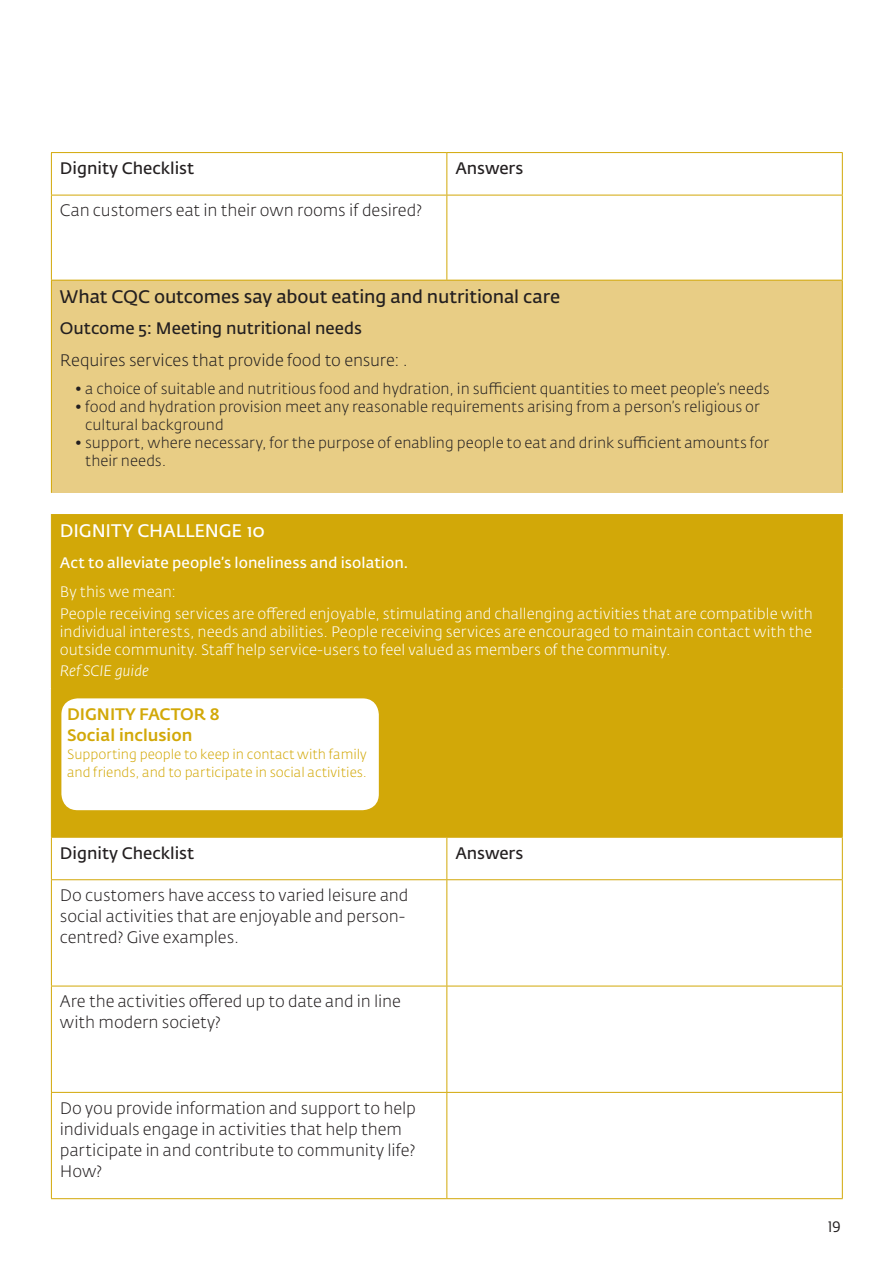
<style>
.page{position:relative;width:893px;height:1263px;background:#fff}
.page>*{position:absolute;margin:0;border:0;box-sizing:border-box;transform-origin:0 0}
.t1{font:600 18px "Manchester CC";letter-spacing:-.005em;color:#231f20}
.t2{font:600 18px "Manchester CC";letter-spacing:-.005em;color:#fff}
.t3{font:300 16.5px/21px "Manchester CC";letter-spacing:-.005em;color:#231f20}
.t4{font:600 16.5px "Manchester CC";color:#231f20}
.t5{font:500 16.5px/21px "Manchester CC";color:#d2a808}
.t6{font:300 15px/18px "Manchester CC";color:#231f20}
.t7{font:300 15px/22.2px "Manchester CC";color:#fff}
.t8{font:600 15px "Manchester CC";letter-spacing:.005em;color:#fff}
.t9{font:italic 300 15px "Manchester CC";color:#fff}
.t10{font:15px "Manchester CC Book";color:#231f20}
.t11{font:300 13.5px/18px "Manchester CC";color:#d2a808}
</style>
<div class="page">
<div style="left:51px;top:280px;width:791px;height:213px;background:#e8cd85"></div>
<div style="left:52px;top:514px;width:790px;height:323px;background:#d2a808"></div>
<hr style="left:51px;top:153px;width:1px;height:42px;background:#d2a808">
<hr style="left:446px;top:153px;width:1px;height:42px;background:#d2a808">
<hr style="left:842px;top:153px;width:1px;height:42px;background:#d2a808">
<hr style="left:51px;top:195px;width:1px;height:85px;background:#d2a808">
<hr style="left:446px;top:195px;width:1px;height:85px;background:#d2a808">
<hr style="left:842px;top:195px;width:1px;height:85px;background:#d2a808">
<hr style="left:51px;top:280px;width:1px;height:213px;background:#d2a808">
<hr style="left:842px;top:280px;width:1px;height:213px;background:#d2a808">
<hr style="left:51px;top:514px;width:1px;height:174px;background:#d2a808">
<hr style="left:842px;top:514px;width:1px;height:174px;background:#d2a808">
<hr style="left:51px;top:689px;width:1px;height:148px;background:#d2a808">
<hr style="left:446px;top:689px;width:1px;height:148px;background:#d2a808">
<hr style="left:842px;top:689px;width:1px;height:148px;background:#d2a808">
<hr style="left:51px;top:837px;width:1px;height:42px;background:#d2a808">
<hr style="left:446px;top:837px;width:1px;height:42px;background:#d2a808">
<hr style="left:842px;top:837px;width:1px;height:42px;background:#d2a808">
<hr style="left:51px;top:880px;width:1px;height:106px;background:#d2a808">
<hr style="left:446px;top:880px;width:1px;height:106px;background:#d2a808">
<hr style="left:842px;top:880px;width:1px;height:106px;background:#d2a808">
<hr style="left:51px;top:986px;width:1px;height:106px;background:#d2a808">
<hr style="left:446px;top:986px;width:1px;height:106px;background:#d2a808">
<hr style="left:842px;top:986px;width:1px;height:106px;background:#d2a808">
<hr style="left:51px;top:1093px;width:1px;height:105px;background:#d2a808">
<hr style="left:446px;top:1093px;width:1px;height:105px;background:#d2a808">
<hr style="left:842px;top:1093px;width:1px;height:105px;background:#d2a808">
<hr style="left:51px;top:152px;width:396px;height:1px;background:#d2a808">
<hr style="left:51px;top:195px;width:396px;height:1px;background:#d2a808">
<hr style="left:51px;top:280px;width:396px;height:1px;background:#d2a808">
<hr style="left:51px;top:688px;width:396px;height:1px;background:#d2a808">
<hr style="left:51px;top:837px;width:396px;height:1px;background:#d2a808">
<hr style="left:51px;top:879px;width:396px;height:1px;background:#d2a808">
<hr style="left:51px;top:986px;width:396px;height:1px;background:#d2a808">
<hr style="left:51px;top:1092px;width:396px;height:1px;background:#d2a808">
<hr style="left:51px;top:1198px;width:396px;height:1px;background:#d2a808">
<hr style="left:447px;top:152px;width:396px;height:1px;background:#d2a808">
<hr style="left:447px;top:195px;width:396px;height:1px;background:#d2a808">
<hr style="left:447px;top:280px;width:396px;height:1px;background:#d2a808">
<hr style="left:447px;top:688px;width:396px;height:1px;background:#d2a808">
<hr style="left:447px;top:837px;width:396px;height:1px;background:#d2a808">
<hr style="left:447px;top:879px;width:396px;height:1px;background:#d2a808">
<hr style="left:447px;top:986px;width:396px;height:1px;background:#d2a808">
<hr style="left:447px;top:1092px;width:396px;height:1px;background:#d2a808">
<hr style="left:447px;top:1198px;width:396px;height:1px;background:#d2a808">
<div style="left:61px;top:698px;width:319px;height:113px;background:#fff;border-radius:17px"></div>
<div style="left:60px;top:697px;width:320px;height:115px;border:2px solid #d2a808;border-radius:17px"></div>
<p class="t4" style="left:60px;top:158px;width:136px">Dignity Checklist</p>
<p class="t4" style="left:455px;top:158px;width:69px">Answers</p>
<p class="t3" style="left:60px;top:200px;width:364px">Can customers eat in their own rooms if desired?</p>
<p class="t1" style="left:60px;top:285px;width:502px">What CQC outcomes say about eating and nutritional care</p>
<p class="t4" style="left:60px;top:318px;width:304px">Outcome 5: Meeting nutritional needs</p>
<p class="t3" style="left:60px;top:350px;width:349px">Requires services that provide food to ensure: .</p>
<p class="t6" style="left:75px;top:380px;width:696px">• a choice of suitable and nutritious food and hydration, in sufficient quantities to meet people’s needs</p>
<p class="t6" style="left:85px;top:398px;width:676px;text-indent:-10px">• food and hydration provision meet any reasonable requirements arising from a person’s religious or cultural background</p>
<p class="t6" style="left:85px;top:434px;width:685px;text-indent:-10px">• support, where necessary, for the purpose of enabling people to eat and drink sufficient amounts for their needs.</p>
<p class="t2" style="left:60px;top:519px;width:207px">DIGNITY CHALLENGE 10</p>
<p class="t8" style="left:60px;top:554px;width:350px">Act to alleviate people’s loneliness and isolation.</p>
<p class="t7" style="left:60px;top:580px;width:754px">By this we mean:<br>People receiving services are offered enjoyable, stimulating and challenging activities that are compatible with</p>
<p class="t7" style="left:60px;top:623px;width:754px;line-height:18px">individual interests, needs and abilities. People receiving services are encouraged to maintain contact with the outside community. Staff help service-users to feel valued as members of the community.</p>
<p class="t9" style="left:60px;top:661px;width:90px">Ref SCIE guide</p>
<p class="t5" style="left:67px;top:703px;width:154px">DIGNITY FACTOR 8<br>Social inclusion</p>
<p class="t11" style="left:67px;top:745px;width:301px">Supporting people to keep in contact with family and friends, and to participate in social activities.</p>
<p class="t4" style="left:60px;top:843px;width:136px">Dignity Checklist</p>
<p class="t4" style="left:455px;top:843px;width:69px">Answers</p>
<p class="t3" style="left:60px;top:885px;width:350px">Do customers have access to varied leisure and social activities that are enjoyable and person&shy;centred? Give examples.</p>
<p class="t3" style="left:60px;top:991px;width:343px">Are the activities offered up to date and in line with modern society?</p>
<p class="t3" style="left:60px;top:1098px;width:358px">Do you provide information and support to help individuals engage in activities that help them participate in and contribute to community life?<br>How?</p>
<p class="t10" style="left:828px;top:1218px;width:15px">19</p>
</div>
